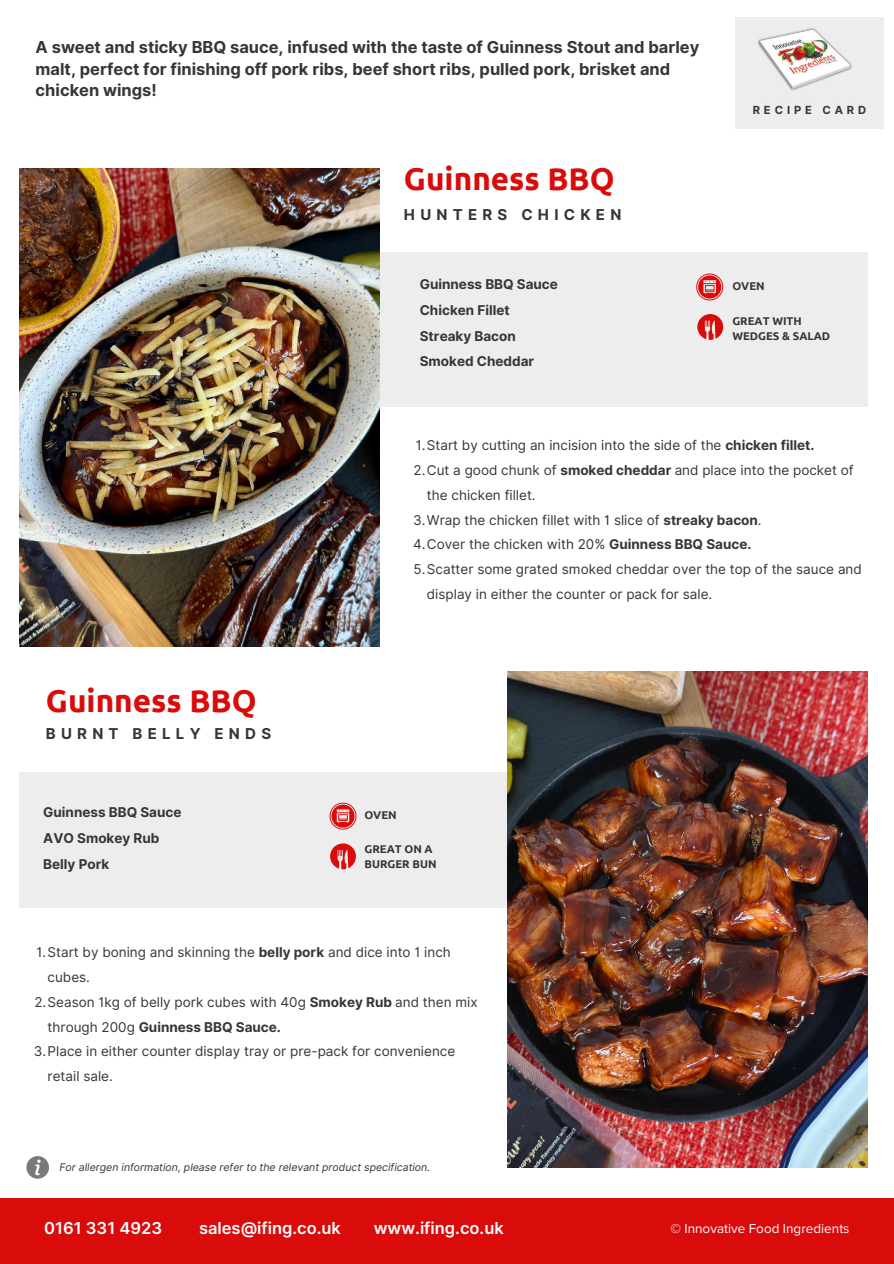
<style>
.page{position:relative;width:894px;height:1264px;background:#fff}
.page>*{position:absolute;margin:0;border:0;box-sizing:border-box;transform-origin:0 0}
.t1{font:700 31.5px "Ubuntu";color:#da0b0b}
.t2{font:700 16.5px/21.3px "Inter";color:#363636}
.t3{font:600 16.5px "Inter";color:#fff}
.t4{font:16.5px "Inter";color:#fff}
.t5{font:700 15px "Inter";letter-spacing:.35em;color:#363636}
.t6{font:13.5px "Inter";color:#363636}
.t7{font:700 13.5px/25.8px "Inter";color:#363636}
.t8{font:13.5px "Proxima Nova";color:#fff}
.t9{font:700 11.25px/15px "Ubuntu";color:#363636}
.t10{font:700 11.1px "Inter";letter-spacing:.35em;color:#363636}
.t11{font:italic 10.5px "Inter";color:#363636}
.s1{font-weight:700}
.s2{font-weight:400}
</style>
<div class="page">
<div style="left:364px;top:252px;width:503px;height:155px;background:#ededed"></div>
<img style="left:19px;top:168px;width:360px;height:478px">
<div style="left:19px;top:772px;width:507px;height:136px;background:#ededed"></div>
<img style="left:507px;top:671px;width:360px;height:496px">
<svg style="left:26px;top:1156px;width:23px;height:22px"></svg>
<svg style="left:696px;top:273px;width:27px;height:27px"></svg>
<svg style="left:329px;top:802px;width:27px;height:27px"></svg>
<svg style="left:330px;top:843px;width:26px;height:26px"></svg>
<svg style="left:697px;top:314px;width:26px;height:26px"></svg>
<div style="left:735px;top:17px;width:148px;height:112px;background:#ededed"></div>
<img style="left:758px;top:28px;width:94px;height:63px">
<div style="left:0;top:1198px;width:893px;height:64px;background:#da0b0b"></div>
<p class="t2" style="left:36px;top:37px;width:665px">A sweet and sticky BBQ sauce, infused with the taste of Guinness Stout and barley malt, perfect for finishing off pork ribs, beef short ribs, pulled pork, brisket and chicken wings!</p>
<h1 class="t1" style="left:404px;top:160px;width:212px">Guinness BBQ</h1>
<p class="t5" style="left:404px;top:204px;width:219px">HUNTERS CHICKEN</p>
<p class="t7" style="left:419px;top:271px;width:140px">Guinness BBQ Sauce<br>Chicken Fillet<br>Streaky Bacon<br>Smoked Cheddar</p>
<p class="t10" style="left:752px;top:102px;width:115px">RECIPE CARD</p>
<p class="t9" style="left:732px;top:278px;width:34px">OVEN</p>
<p class="t9" style="left:732px;top:313px;width:99px">GREAT WITH<br>WEDGES &amp; SALAD</p>
<h1 class="t1" style="left:46px;top:682px;width:212px">Guinness BBQ</h1>
<p class="t5" style="left:46px;top:722px;width:227px">BURNT BELLY ENDS</p>
<p class="t7" style="left:43px;top:799px;width:140px">Guinness BBQ Sauce<br>AVO Smokey Rub<br>Belly Pork</p>
<p class="t6" style="left:416px;top:435px;width:400px">1.Start by cutting an incision into the side of the <span class="s1">chicken fillet.</span></p>
<p class="t6" style="left:413px;top:460px;width:441px">2.Cut a good chunk of <span class="s1">smoked cheddar</span> and place into the pocket of</p>
<p class="t6" style="left:427px;top:485px;width:110px">the chicken fillet.</p>
<p class="t6" style="left:413px;top:510px;width:350px">3.Wrap the chicken fillet with 1 slice of <span class="s1">streaky bacon</span>.</p>
<p class="t6" style="left:413px;top:534px;width:340px">4.Cover the chicken with 20% <span class="s1">Guinness BBQ Sauce.</span></p>
<p class="t6" style="left:413px;top:559px;width:449px">5.Scatter some grated smoked cheddar over the top of the sauce and</p>
<p class="t6" style="left:427px;top:584px;width:287px">display in either the counter or pack for sale.</p>
<p class="t9" style="left:364px;top:807px;width:34px">OVEN</p>
<p class="t9" style="left:364px;top:841px;width:73px">GREAT ON A<br>BURGER BUN</p>
<p class="t6" style="left:37px;top:942px;width:415px">1.Start by boning and skinning the <span class="s1">belly pork</span> and dice into 1 inch</p>
<p class="t6" style="left:48px;top:967px;width:44px">cubes.</p>
<p class="t6" style="left:34px;top:992px;width:444px">2.Season 1kg of belly pork cubes with 40g <span class="s1">Smokey Rub</span> and then mix</p>
<p class="t7" style="left:48px;top:1014px;width:235px"><span class="s2">through 200g</span> Guinness BBQ Sauce.</p>
<p class="t6" style="left:34px;top:1041px;width:423px">3.Place in either counter display tray or pre-pack for convenience</p>
<p class="t6" style="left:48px;top:1066px;width:67px">retail sale.</p>
<p class="t11" style="left:59px;top:1159px;width:372px">For allergen information, please refer to the relevant product specification.</p>
<p class="t3" style="left:44px;top:1215px;width:119px">0161 331 4923</p>
<p class="t3" style="left:199px;top:1215px;width:143px">sales@ifing.co.uk</p>
<p class="t3" style="left:373px;top:1215px;width:131px">www.ifing.co.uk</p>
<p class="t8" style="left:670px;top:1217px;width:180px">© Innovative Food Ingredients</p>
<p class="t4" style="left:43px;top:1216px;width:175px">© AVO Ingredients UK</p>
<p class="t3" style="left:626px;top:1217px;width:224px">www.avo-ingredients.co.uk</p>
</div>
